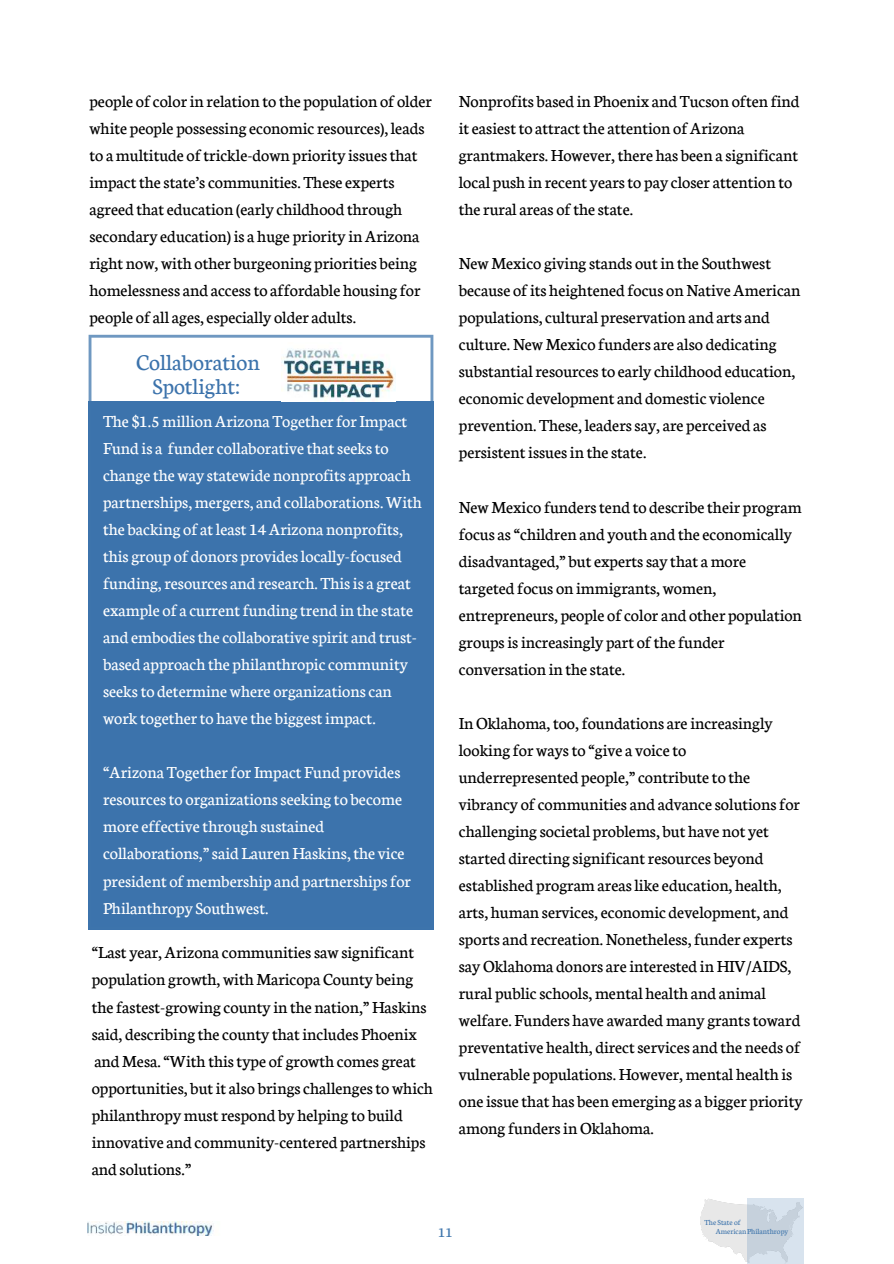
<style>
.page{position:relative;width:894px;height:1264px;background:#fff}
.page>*{position:absolute;margin:0;border:0;box-sizing:border-box;transform-origin:0 0}
.t1{font:24px/23.7px "Neuton";color:#3c73ac;text-align:center}
.t2{font:18px/27px "Neuton";color:#000}
.t3{font:18px/27px "Neuton";color:#fff}
.t4{font:15px "Neuton";color:#3e75ac}
.t5{font:8.25px "Neuton";color:#3e75ac}
.t6{font:8.25px "Neuton";color:#3c73ac}
</style>
<div class="page">
<img style="left:88px;top:1221px;width:126px;height:14px">
<div style="left:747px;top:1198px;width:56px;height:65px;background:linear-gradient(to bottom,#cdd8e3,#ced9e4)"></div>
<svg style="left:89px;top:335px;width:344px;height:594px;fill:#3c73ac"></svg>
<p class="t2" style="left:89px;top:86px;width:344px">people of color in relation to the population of older white people possessing economic resources), leads to a multitude of trickle-down priority issues that impact the state’s communities. These experts agreed that education (early childhood through secondary education) is a huge priority in Arizona right now, with other burgeoning priorities being homelessness and access to affordable housing for people of all ages, especially older adults.</p>
<h1 class="t1" style="left:136px;top:349px;width:125px">Collaboration<br>Spotlight:</h1>
<p class="t3" style="left:103px;top:406px;width:320px">The $1.5 million Arizona Together for Impact Fund is a funder collaborative that seeks to change the way statewide nonprofits approach partnerships, mergers, and collaborations. With the backing of at least 14 Arizona nonprofits, this group of donors provides locally-focused funding, resources and research. This is a great example of a current funding trend in the state and embodies the collaborative spirit and trust&shy;based approach the philanthropic community seeks to determine where organizations can work together to have the biggest impact.</p>
<p class="t3" style="left:103px;top:757px;width:309px">“Arizona Together for Impact Fund provides resources to organizations seeking to become more effective through sustained collaborations,” said Lauren Haskins, the vice president of membership and partnerships for Philanthropy Southwest.</p>
<p class="t2" style="left:92px;top:937px;width:343px">“Last year, Arizona communities saw significant population growth, with Maricopa County being the fastest-growing county in the nation,” Haskins said, describing the county that includes Phoenix and Mesa. “With this type of growth comes great opportunities, but it also brings challenges to which philanthropy must respond by helping to build innovative and community-centered partnerships and solutions.”</p>
<p class="t2" style="left:458px;top:86px;width:342px">Nonprofits based in Phoenix and Tucson often find it easiest to attract the attention of Arizona grantmakers. However, there has been a significant local push in recent years to pay closer attention to the rural areas of the state.</p>
<p class="t2" style="left:458px;top:248px;width:343px">New Mexico giving stands out in the Southwest because of its heightened focus on Native American populations, cultural preservation and arts and culture. New Mexico funders are also dedicating substantial resources to early childhood education, economic development and domestic violence prevention. These, leaders say, are perceived as persistent issues in the state.</p>
<p class="t2" style="left:458px;top:492px;width:344px">New Mexico funders tend to describe their program focus as “children and youth and the economically disadvantaged,” but experts say that a more targeted focus on immigrants, women, entrepreneurs, people of color and other population groups is increasingly part of the funder conversation in the state.</p>
<p class="t2" style="left:458px;top:708px;width:345px">In Oklahoma, too, foundations are increasingly looking for ways to “give a voice to underrepresented people,” contribute to the vibrancy of communities and advance solutions for challenging societal problems, but have not yet started directing significant resources beyond established program areas like education, health, arts, human services, economic development, and sports and recreation. Nonetheless, funder experts say Oklahoma donors are interested in HIV/AIDS, rural public schools, mental health and animal welfare. Funders have awarded many grants toward preventative health, direct services and the needs of vulnerable populations. However, mental health is one issue that has been emerging as a bigger priority among funders in Oklahoma.</p>
<p class="t6" style="left:704px;top:1216px;width:38px">The State of</p>
<p class="t4" style="left:438px;top:1220px;width:16px">11</p>
<p class="t5" style="left:715px;top:1225px;width:74px">AmericanPhilanthropy</p>
</div>
